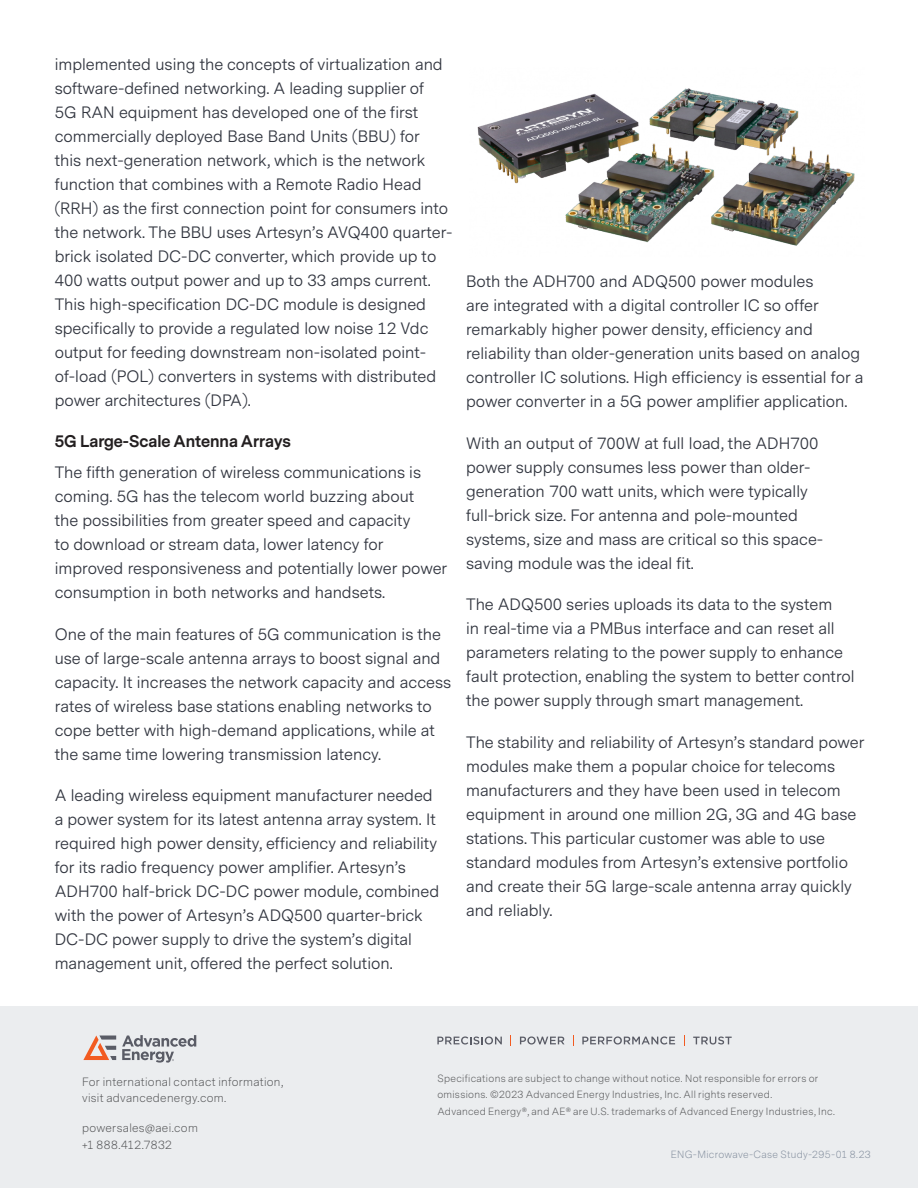
<style>
.page{position:relative;width:918px;height:1188px;background:#fff}
.page>*{position:absolute;margin:0;border:0;box-sizing:border-box;transform-origin:0 0}
.AE___Page_Body{font:16.5px/24px "Messina Sans";color:#323640}
.AE___Page_Body-2{font:700 15.75px "Messina Sans";color:#231f20}
.t1{font:300 11.25px/16.5px "Messina Sans";letter-spacing:.03em;color:#57585a}
.t2{font:300 9.75px/16.5px "Messina Sans";letter-spacing:.03em;color:#57585a}
.t3{font:300 9.75px "Messina Sans";letter-spacing:.03em;color:#85909f}
</style>
<div class="page">
<div style="left:0;top:1007px;width:918px;height:181px;background:#ebedef"></div>
<svg style="left:83px;top:1036px;width:33px;height:24px"></svg>
<svg style="left:122px;top:1035px;width:74px;height:28px"></svg>
<svg style="left:437px;top:1036px;width:65px;height:9px"></svg>
<svg style="left:520px;top:1036px;width:45px;height:9px"></svg>
<svg style="left:582px;top:1036px;width:93px;height:9px"></svg>
<svg style="left:693px;top:1037px;width:39px;height:8px"></svg>
<img style="left:477px;top:88px;width:378px;height:158px">
<p class="AE___Page_Body" style="left:55px;top:53px;width:399px">implemented using the concepts of virtualization and software-defined networking. A leading supplier of<br>5G RAN equipment has developed one of the first commercially deployed Base Band Units (BBU) for<br>this next-generation network, which is the network function that combines with a Remote Radio Head (RRH) as the first connection point for consumers into the network. The BBU uses Artesyn’s AVQ400 quarter&shy;brick isolated DC-DC converter, which provide up to 400 watts output power and up to 33 amps current.<br>This high-specification DC-DC module is designed specifically to provide a regulated low noise 12 Vdc output for feeding downstream non-isolated point&shy;of-load (POL) converters in systems with distributed power architectures (DPA).</p>
<p class="AE___Page_Body-2" style="left:55px;top:430px;width:238px">5G Large-Scale Antenna Arrays</p>
<p class="AE___Page_Body" style="left:55px;top:461px;width:394px">The fifth generation of wireless communications is coming. 5G has the telecom world buzzing about<br>the possibilities from greater speed and capacity<br>to download or stream data, lower latency for improved responsiveness and potentially lower power consumption in both networks and handsets.</p>
<p class="AE___Page_Body" style="left:55px;top:622px;width:398px">One of the main features of 5G communication is the use of large-scale antenna arrays to boost signal and capacity. It increases the network capacity and access rates of wireless base stations enabling networks to cope better with high-demand applications, while at the same time lowering transmission latency.</p>
<p class="AE___Page_Body" style="left:55px;top:784px;width:386px">A leading wireless equipment manufacturer needed a power system for its latest antenna array system. It required high power density, efficiency and reliability for its radio frequency power amplifier. Artesyn’s ADH700 half-brick DC-DC power module, combined with the power of Artesyn’s ADQ500 quarter-brick DC-DC power supply to drive the system’s digital management unit, offered the perfect solution.</p>
<p class="AE___Page_Body" style="left:466px;top:270px;width:399px">Both the ADH700 and ADQ500 power modules<br>are integrated with a digital controller IC so offer remarkably higher power density, efficiency and reliability than older-generation units based on analog controller IC solutions. High efficiency is essential for a power converter in a 5G power amplifier application.</p>
<p class="AE___Page_Body" style="left:466px;top:431px;width:359px">With an output of 700W at full load, the ADH700 power supply consumes less power than older&shy;generation 700 watt units, which were typically full-brick size. For antenna and pole-mounted systems, size and mass are critical so this space&shy;saving module was the ideal fit.</p>
<p class="AE___Page_Body" style="left:466px;top:593px;width:390px">The ADQ500 series uploads its data to the system<br>in real-time via a PMBus interface and can reset all parameters relating to the power supply to enhance fault protection, enabling the system to better control the power supply through smart management.</p>
<p class="AE___Page_Body" style="left:466px;top:731px;width:400px">The stability and reliability of Artesyn’s standard power modules make them a popular choice for telecoms manufacturers and they have been used in telecom equipment in around one million 2G, 3G and 4G base stations. This particular customer was able to use standard modules from Artesyn’s extensive portfolio and create their 5G large-scale antenna array quickly and reliably.</p>
<p class="t1" style="left:82px;top:1073px;width:203px">For international contact information, visit advancedenergy.com.</p>
<p class="t1" style="left:82px;top:1120px;width:117px">powersales@aei.com</p>
<p class="t1" style="left:82px;top:1136px;width:91px">+1 888.412.7832</p>
<p class="t2" style="left:437px;top:1070px;width:399px">Specifications are subject to change without notice. Not responsible for errors or omissions. ©2023 Advanced Energy Industries, Inc. All rights reserved.<br>Advanced Energy®, and AE® are U.S. trademarks of Advanced Energy Industries, Inc.</p>
<p class="t3" style="left:671px;top:1149px;width:201px">ENG-Microwave-Case Study-295-01 8.23</p>
</div>
